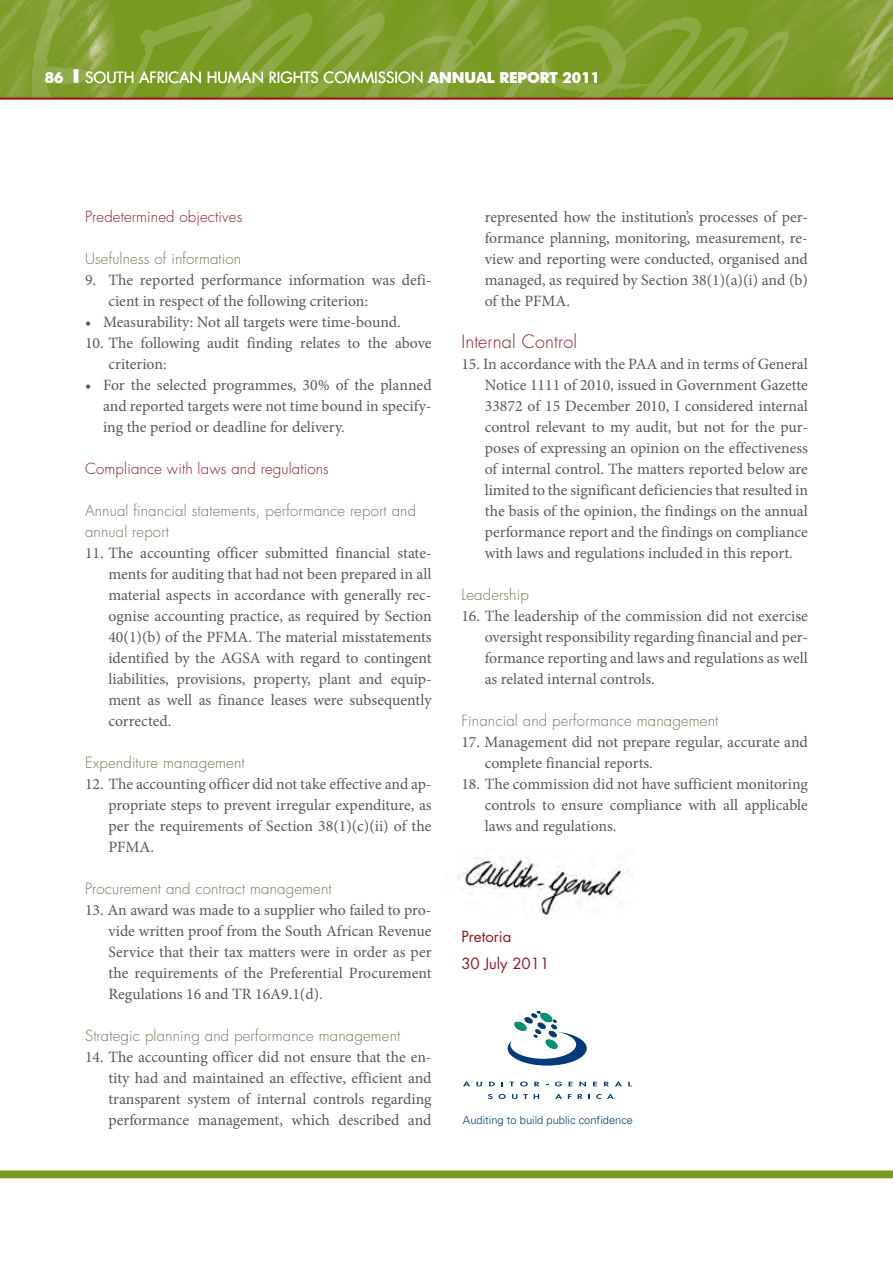
<style>
.page{position:relative;width:893px;height:1263px;background:#fff}
.page>*{position:absolute;margin:0;border:0;box-sizing:border-box;transform-origin:0 0}
.t1{font:300 18px "Futura";letter-spacing:.01em;color:#92191e}
.t2{font:15.75px/21px "Minion Pro";color:#58585a;text-align:justify}
.t3{font:300 15px/21px "Futura";letter-spacing:.01em;color:#74765f}
.t4{font:300 15px "Futura";letter-spacing:.01em;color:#92191e}
.t5{font:15px "Futura";color:#fff}
.t6{font:15px/27px "Futura";color:#92191e}
.t7{font:700 15px "Futura BT";color:#fff}
.t8{font:300 11.1px "Univers";color:#003b79}
.s1{font-family:"Futura BT";font-weight:700}
</style>
<div class="page">
<img style="left:833px;top:0;width:60px;height:98px">
<svg style="left:0;top:0;width:833px;height:98px;background:#819e2f"></svg>
<div style="left:0;top:1171px;width:893px;height:7px;background:#789922"></div>
<hr style="left:74px;top:69px;width:4px;height:14px;background:#fff">
<hr style="left:0;top:98px;width:893px;height:1px;background:#92191e">
<svg style="left:463px;top:1081px;width:7px;height:5px"></svg>
<svg style="left:476px;top:1082px;width:6px;height:4px"></svg>
<svg style="left:489px;top:1082px;width:6px;height:4px"></svg>
<svg style="left:520px;top:1081px;width:8px;height:5px"></svg>
<svg style="left:534px;top:1082px;width:5px;height:4px"></svg>
<svg style="left:555px;top:1081px;width:7px;height:5px"></svg>
<svg style="left:569px;top:1082px;width:4px;height:4px"></svg>
<svg style="left:579px;top:1081px;width:7px;height:5px"></svg>
<svg style="left:593px;top:1082px;width:4px;height:4px"></svg>
<svg style="left:604px;top:1082px;width:5px;height:4px"></svg>
<svg style="left:615px;top:1081px;width:7px;height:5px"></svg>
<svg style="left:508px;top:1011px;width:79px;height:54px"></svg>
<svg style="left:488px;top:1094px;width:18px;height:5px"></svg>
<svg style="left:512px;top:1094px;width:5px;height:5px"></svg>
<svg style="left:523px;top:1094px;width:5px;height:5px"></svg>
<svg style="left:534px;top:1094px;width:5px;height:5px"></svg>
<svg style="left:555px;top:1094px;width:7px;height:5px"></svg>
<svg style="left:568px;top:1094px;width:3px;height:5px"></svg>
<svg style="left:578px;top:1094px;width:5px;height:5px"></svg>
<svg style="left:596px;top:1094px;width:5px;height:5px"></svg>
<svg style="left:607px;top:1094px;width:7px;height:5px"></svg>
<img style="left:457px;top:857px;width:168px;height:61px">
<p class="t7" style="left:45px;top:68px;width:20px">86</p>
<p class="t5" style="left:85px;top:67px;width:516px">SOUTH AFRICAN HUMAN RIGHTS COMMISSION <span class="s1">ANNUAL REPORT 2011</span></p>
<p class="t4" style="left:85px;top:207px;width:159px">Predetermined objectives</p>
<p class="t3" style="left:85px;top:248px;width:158px">Usefulness of information</p>
<p class="t2" style="left:108px;top:270px;width:325px;text-indent:-23px">9. The reported performance information was defi&shy;cient in respect of the following criterion:</p>
<p class="t2" style="left:85px;top:312px;width:317px">• Measurability: Not all targets were time-bound.</p>
<p class="t2" style="left:108px;top:333px;width:325px;text-indent:-23px">10. The following audit finding relates to the above criterion:</p>
<p class="t2" style="left:103px;top:375px;width:330px;text-indent:-18px">• For the selected programmes, 30% of the planned and reported targets were not time bound in specify&shy;ing the period or deadline for delivery.</p>
<p class="t4" style="left:85px;top:459px;width:245px">Compliance with laws and regulations</p>
<p class="t3" style="left:85px;top:500px;width:333px">Annual financial statements, performance report and annual report</p>
<p class="t2" style="left:108px;top:543px;width:325px;text-indent:-23px">11. The accounting officer submitted financial state&shy;ments for auditing that had not been prepared in all material aspects in accordance with generally rec&shy;ognise accounting practice, as required by Section 40(1)(b) of the PFMA. The material misstatements identified by the AGSA with regard to contingent liabilities, provisions, property, plant and equip&shy;ment as well as finance leases were subsequently corrected.</p>
<p class="t3" style="left:85px;top:752px;width:161px">Expenditure management</p>
<p class="t2" style="left:108px;top:774px;width:325px;text-indent:-23px">12. The accounting officer did not take effective and ap&shy;propriate steps to prevent irregular expenditure, as per the requirements of Section 38(1)(c)(ii) of the PFMA.</p>
<p class="t3" style="left:85px;top:878px;width:248px">Procurement and contract management</p>
<p class="t2" style="left:108px;top:900px;width:325px;text-indent:-23px">13. An award was made to a supplier who failed to pro&shy;vide written proof from the South African Revenue Service that their tax matters were in order as per the requirements of the Preferential Procurement Regulations 16 and TR 16A9.1(d).</p>
<p class="t3" style="left:85px;top:1025px;width:317px">Strategic planning and performance management</p>
<p class="t2" style="left:108px;top:1047px;width:325px;text-indent:-23px">14. The accounting officer did not ensure that the en&shy;tity had and maintained an effective, efficient and transparent system of internal controls regarding performance management, which described and</p>
<p class="t2" style="left:485px;top:207px;width:325px">represented how the institution’s processes of per&shy;formance planning, monitoring, measurement, re&shy;view and reporting were conducted, organised and managed, as required by Section 38(1)(a)(i) and (b) of the PFMA.</p>
<p class="t1" style="left:461px;top:330px;width:117px">Internal Control</p>
<p class="t2" style="left:485px;top:354px;width:325px;text-indent:-23px">15. In accordance with the PAA and in terms of General Notice 1111 of 2010, issued in Government Gazette 33872 of 15 December 2010, I considered internal control relevant to my audit, but not for the pur&shy;poses of expressing an opinion on the effectiveness of internal control. The matters reported below are limited to the significant deficiencies that resulted in the basis of the opinion, the findings on the annual performance report and the findings on compliance with laws and regulations included in this report.</p>
<p class="t3" style="left:461px;top:584px;width:69px">Leadership</p>
<p class="t2" style="left:485px;top:606px;width:325px;text-indent:-23px">16. The leadership of the commission did not exercise oversight responsibility regarding financial and per&shy;formance reporting and laws and regulations as well as related internal controls.</p>
<p class="t3" style="left:461px;top:710px;width:258px">Financial and performance management</p>
<p class="t2" style="left:485px;top:732px;width:325px;text-indent:-23px">17. Management did not prepare regular, accurate and complete financial reports.</p>
<p class="t2" style="left:485px;top:774px;width:325px;text-indent:-23px">18. The commission did not have sufficient monitoring controls to ensure compliance with all applicable laws and regulations.</p>
<p class="t6" style="left:461px;top:923px;width:89px">Pretoria<br>30 July 2011</p>
<p class="t8" style="left:463px;top:1113px;width:172px">Auditing to build public confidence</p>
</div>
